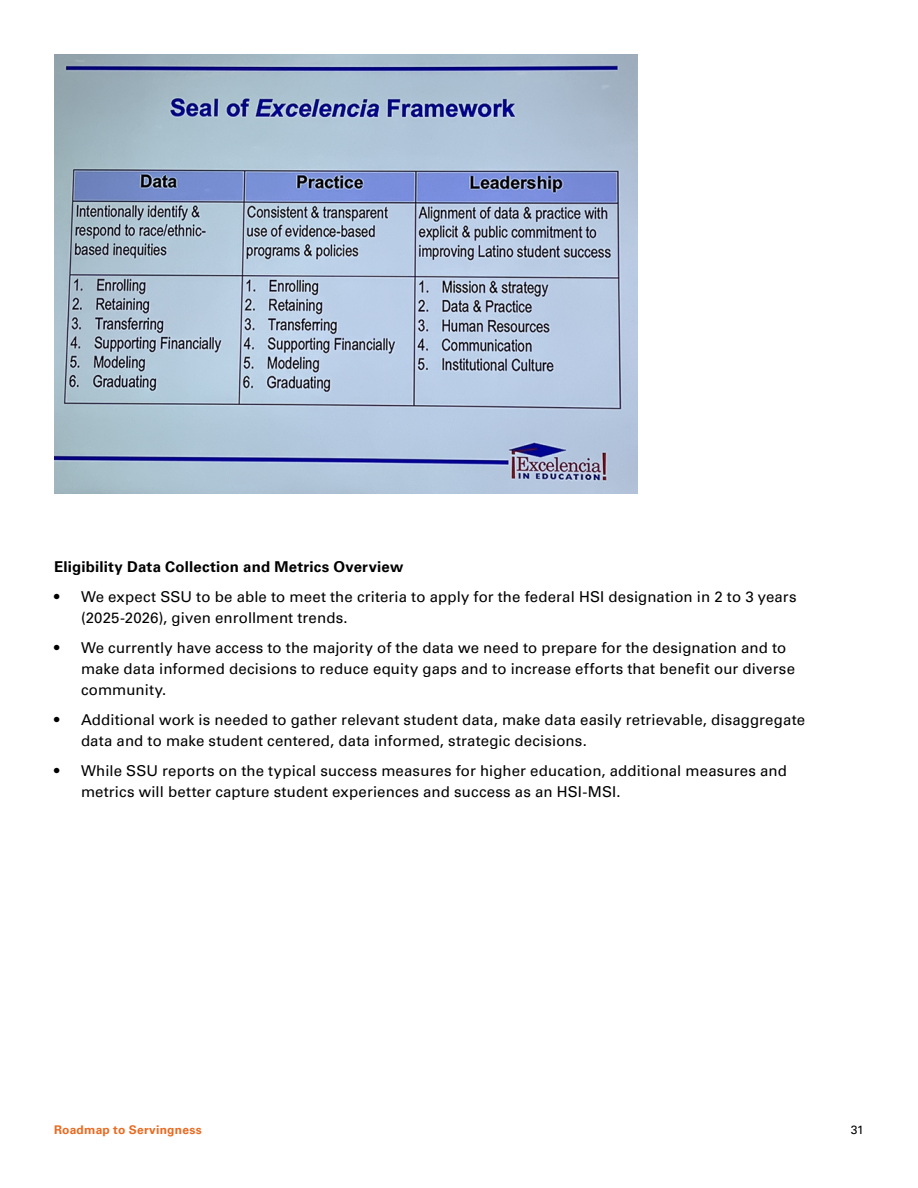
<style>
.page{position:relative;width:918px;height:1188px;background:#fff}
.page>*{position:absolute;margin:0;border:0;box-sizing:border-box;transform-origin:0 0}
.t1{font:15px/21px "Univers LT Pro 55 Roman";letter-spacing:.01em;color:#000}
.Bold_Text{font:700 15px "Univers LT Pro 65";letter-spacing:.015em;color:#000}
.t2{font:700 12px "Univers LT Pro 65";letter-spacing:.02em;color:#ea6a20}
.t3{font:12px "Univers LT Pro 55 Roman";color:#000}
</style>
<div class="page">
<img style="left:54px;top:54px;width:583px;height:439px">
<p class="Bold_Text" style="left:54px;top:556px;width:351px">Eligibility Data Collection and Metrics Overview</p>
<p class="t1" style="left:81px;top:585px;width:717px;text-indent:-27px">• We expect SSU to be able to meet the criteria to apply for the federal HSI designation in 2 to 3 years (2025-2026), given enrollment trends.</p>
<p class="t1" style="left:81px;top:636px;width:716px;text-indent:-27px">• We currently have access to the majority of the data we need to prepare for the designation and to make data informed decisions to reduce equity gaps and to increase efforts that benefit our diverse community.</p>
<p class="t1" style="left:81px;top:708px;width:726px;text-indent:-27px">• Additional work is needed to gather relevant student data, make data easily retrievable, disaggregate data and to make student centered, data informed, strategic decisions.</p>
<p class="t1" style="left:81px;top:759px;width:707px;text-indent:-27px">• While SSU reports on the typical success measures for higher education, additional measures and metrics will better capture student experiences and success as an HSI-MSI.</p>
<p class="t2" style="left:54px;top:1121px;width:149px">Roadmap to Servingness</p>
<p class="t3" style="left:851px;top:1121px;width:15px">31</p>
</div>
